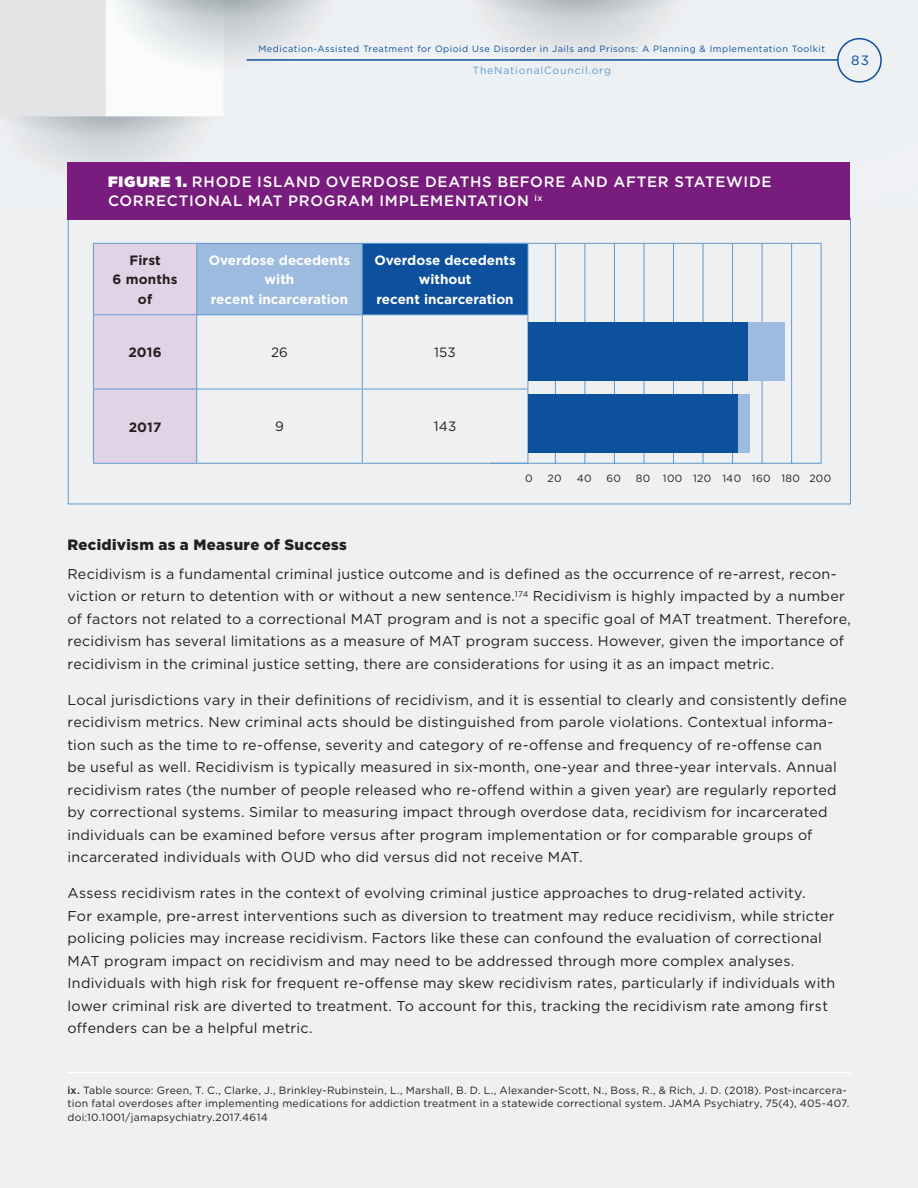
<style>
.page{position:relative;width:918px;height:1188px;background:#fff}
.page>*{position:absolute;margin:0;border:0;box-sizing:border-box;transform-origin:0 0}
.t1{font:500 15px/19.5px "Gotham";letter-spacing:.05em;color:#fff}
.t2{font:900 15px "Gotham";letter-spacing:.02em;color:#231f20}
.t3{font:14.25px/22.5px "Gotham";letter-spacing:.015em;color:#231f20}
.t4{font:700 13.5px/19.5px "Gotham";color:#fff;text-align:center}
.t5{font:700 13.5px/19.5px "Gotham";letter-spacing:.01em;color:#231f20;text-align:center}
.t6{font:13.5px "Gotham";letter-spacing:.01em;color:#231f20}
.t7{font:13.5px "Gotham";color:#034f9e}
.t8{font:10.5px/13.5px "Gotham";letter-spacing:.02em;color:#231f20}
.t9{font:10.5px "Gotham";letter-spacing:.075em;color:#609acd}
.t10{font:9.15px "Gotham";letter-spacing:.055em;color:#0d509d}
.s1{font-weight:900}
.s2{font-weight:500}
</style>
<div class="page">
<div style="left:0;top:200px;width:918px;height:988px;background:#eff0f1"></div>
<img style="left:0;top:0;width:918px;height:202px">
<div style="left:837px;top:38px;width:45px;height:45px;border:2px solid #0d509d;border-radius:50%"></div>
<hr style="left:247px;top:59px;width:591px;height:2px;background:#0d509d">
<div style="left:68px;top:162px;width:782px;height:57px;background:#781d7d"></div>
<hr style="left:68px;top:1072px;width:782px;height:1px;background:#fff">
<div style="left:94px;top:244px;width:102px;height:219px;background:#e1d3e5"></div>
<div style="left:197px;top:243px;width:165px;height:72px;background:#9cbbde"></div>
<div style="left:362px;top:243px;width:166px;height:72px;background:#0d509d"></div>
<hr style="left:93px;top:243px;width:104px;height:1px;background:#609acd">
<hr style="left:93px;top:244px;width:1px;height:70px;background:#609acd">
<hr style="left:197px;top:243px;width:165px;height:1px;background:#609acd">
<hr style="left:196px;top:244px;width:1px;height:70px;background:#609acd">
<hr style="left:362px;top:243px;width:166px;height:1px;background:#609acd">
<hr style="left:362px;top:244px;width:1px;height:70px;background:#609acd">
<hr style="left:528px;top:244px;width:1px;height:70px;background:#609acd">
<hr style="left:93px;top:314px;width:104px;height:1px;background:#609acd">
<hr style="left:93px;top:315px;width:1px;height:74px;background:#609acd">
<hr style="left:197px;top:314px;width:165px;height:1px;background:#609acd">
<hr style="left:196px;top:315px;width:1px;height:74px;background:#609acd">
<hr style="left:362px;top:314px;width:166px;height:1px;background:#609acd">
<hr style="left:362px;top:315px;width:1px;height:74px;background:#609acd">
<hr style="left:528px;top:315px;width:1px;height:74px;background:#609acd">
<hr style="left:93px;top:389px;width:104px;height:1px;background:#609acd">
<hr style="left:93px;top:389px;width:1px;height:74px;background:#609acd">
<hr style="left:197px;top:389px;width:165px;height:1px;background:#609acd">
<hr style="left:196px;top:389px;width:1px;height:74px;background:#609acd">
<hr style="left:362px;top:389px;width:166px;height:1px;background:#609acd">
<hr style="left:362px;top:389px;width:1px;height:74px;background:#609acd">
<hr style="left:528px;top:389px;width:1px;height:74px;background:#609acd">
<hr style="left:93px;top:463px;width:104px;height:1px;background:#609acd">
<hr style="left:197px;top:463px;width:165px;height:1px;background:#609acd">
<hr style="left:362px;top:463px;width:166px;height:1px;background:#609acd">
<hr style="left:555px;top:243px;width:1px;height:221px;background:#609acd">
<hr style="left:585px;top:243px;width:1px;height:221px;background:#609acd">
<hr style="left:614px;top:243px;width:1px;height:221px;background:#609acd">
<hr style="left:644px;top:243px;width:1px;height:221px;background:#609acd">
<hr style="left:673px;top:243px;width:1px;height:221px;background:#609acd">
<hr style="left:703px;top:243px;width:1px;height:221px;background:#609acd">
<hr style="left:732px;top:243px;width:1px;height:221px;background:#609acd">
<hr style="left:762px;top:243px;width:1px;height:221px;background:#609acd">
<hr style="left:791px;top:243px;width:1px;height:221px;background:#609acd">
<hr style="left:821px;top:243px;width:1px;height:221px;background:#609acd">
<div style="left:529px;top:323px;width:219px;height:58px;background:#0d509d"></div>
<div style="left:529px;top:394px;width:210px;height:58px;background:#0d509d"></div>
<div style="left:739px;top:394px;width:11px;height:58px;background:#9cbbde"></div>
<div style="left:748px;top:323px;width:37px;height:58px;background:#9cbbde"></div>
<hr style="left:490px;top:463px;width:331px;height:1px;background:#609acd">
<hr style="left:490px;top:243px;width:331px;height:1px;background:#609acd">
<p class="t10" style="left:259px;top:43px;width:568px">Medication-Assisted Treatment for Opioid Use Disorder in Jails and Prisons: A Planning &amp; Implementation Toolkit</p>
<p class="t9" style="left:473px;top:64px;width:140px">TheNationalCouncil.org</p>
<p class="t7" style="left:851px;top:52px;width:19px">83</p>
<p class="t1" style="left:108px;top:172px;width:665px"><span class="s1">FIGURE 1.</span> RHODE ISLAND OVERDOSE DEATHS BEFORE AND AFTER STATEWIDE<br>CORRECTIONAL MAT PROGRAM IMPLEMENTATION <sup>ix</sup></p>
<p class="t5" style="left:113px;top:250px;width:66px">First<br>6 months of</p>
<p class="t4" style="left:209px;top:250px;width:143px">Overdose decedents with<br>recent incarceration</p>
<p class="t4" style="left:374px;top:250px;width:143px">Overdose decedents without<br>recent incarceration</p>
<p class="t5" style="left:128px;top:343px;width:35px">2016</p>
<p class="t6" style="left:271px;top:343px;width:18px">26</p>
<p class="t6" style="left:434px;top:343px;width:23px">153</p>
<p class="t5" style="left:129px;top:417px;width:34px">2017</p>
<p class="t6" style="left:275px;top:418px;width:10px">9</p>
<p class="t6" style="left:434px;top:418px;width:24px">143</p>
<p class="t8" style="left:525px;top:471px;width:9px">0</p>
<p class="t8" style="left:548px;top:471px;width:16px">20</p>
<p class="t8" style="left:577px;top:471px;width:16px">40</p>
<p class="t8" style="left:606px;top:471px;width:16px">60</p>
<p class="t8" style="left:636px;top:471px;width:197px">80 100 120 140 160 180 200</p>
<p class="t2" style="left:68px;top:536px;width:281px">Recidivism as a Measure of Success</p>
<p class="t3" style="left:68px;top:562px;width:785px">Recidivism is a fundamental criminal justice outcome and is defined as the occurrence of re-arrest, recon&shy;viction or return to detention with or without a new sentence.<sup>174</sup> Recidivism is highly impacted by a number of factors not related to a correctional MAT program and is not a specific goal of MAT treatment. Therefore, recidivism has several limitations as a measure of MAT program success. However, given the importance of recidivism in the criminal justice setting, there are considerations for using it as an impact metric.</p>
<p class="t3" style="left:68px;top:688px;width:781px">Local jurisdictions vary in their definitions of recidivism, and it is essential to clearly and consistently define recidivism metrics. New criminal acts should be distinguished from parole violations. Contextual informa&shy;tion such as the time to re-offense, severity and category of re-offense and frequency of re-offense can<br>be useful as well. Recidivism is typically measured in six-month, one-year and three-year intervals. Annual recidivism rates (the number of people released who re-offend within a given year) are regularly reported by correctional systems. Similar to measuring impact through overdose data, recidivism for incarcerated individuals can be examined before versus after program implementation or for comparable groups of incarcerated individuals with OUD who did versus did not receive MAT.</p>
<p class="t3" style="left:68px;top:882px;width:769px">Assess recidivism rates in the context of evolving criminal justice approaches to drug-related activity.<br>For example, pre-arrest interventions such as diversion to treatment may reduce recidivism, while stricter policing policies may increase recidivism. Factors like these can confound the evaluation of correctional MAT program impact on recidivism and may need to be addressed through more complex analyses.<br>Individuals with high risk for frequent re-offense may skew recidivism rates, particularly if individuals with lower criminal risk are diverted to treatment. To account for this, tracking the recidivism rate among first offenders can be a helpful metric.</p>
<p class="t8" style="left:68px;top:1083px;width:783px"><span class="s2">ix.</span> Table source: Green, T. C., Clarke, J., Brinkley-Rubinstein, L., Marshall, B. D. L., Alexander-Scott, N., Boss, R., &amp; Rich, J. D. (2018). Post-incarcera&shy;tion fatal overdoses after implementing medications for addiction treatment in a statewide correctional system. JAMA Psychiatry, 75(4), 405-407. doi:10.1001/jamapsychiatry.2017.4614</p>
</div>
